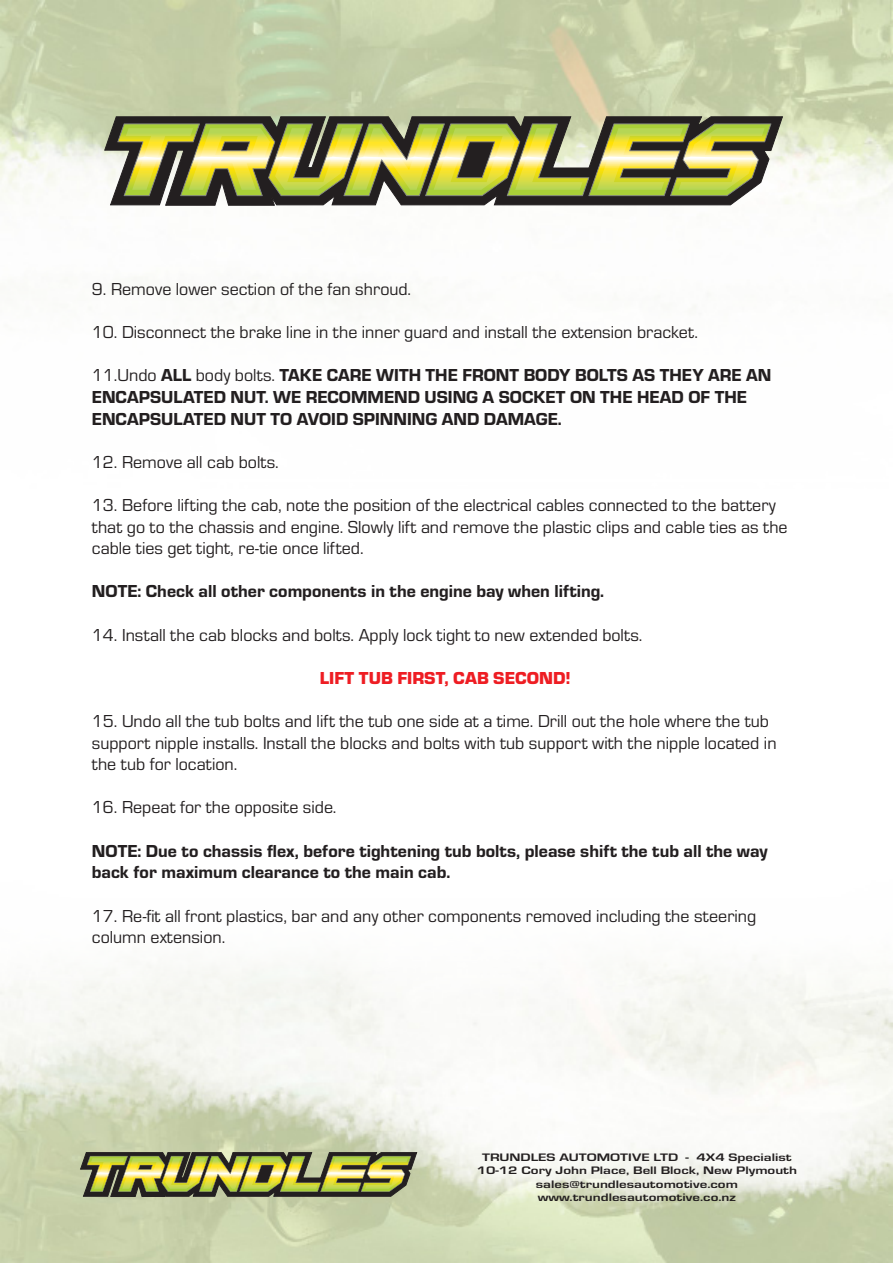
<style>
.page{position:relative;width:893px;height:1263px;background:#fff}
.page>*{position:absolute;margin:0;border:0;box-sizing:border-box;transform-origin:0 0}
.t1{font:18px/21.6px "Eurostile";color:#231f20}
.t2{font:18px/21.6px "Eurostile Hea";color:#231f20}
.t3{font:900 18px "Eurostile";color:#ee1d23}
.t4{font:700 11.25px "Eurostile";color:#231f20;scale:1.33 1}
.s1{font-family:"Eurostile"}
</style>
<div class="page">
<img style="left:1px;top:955px;width:892px;height:308px">
<svg style="left:104px;top:116px;width:679px;height:90px;background:#585553"></svg>
<svg style="left:117px;top:123px;width:654px;height:73px;background:#84964c"></svg>
<svg style="left:126px;top:128px;width:639px;height:62px;background:#aaa850"></svg>
<svg style="left:80px;top:1152px;width:337px;height:45px;background:#8c8d49"></svg>
<p class="t1" style="left:92px;top:277px;width:321px">9. Remove lower section of the fan shroud.</p>
<p class="t1" style="left:92px;top:321px;width:607px">10. Disconnect the brake line in the inner guard and install the extension bracket.</p>
<p class="t2" style="left:92px;top:364px;width:681px"><span class="s1">11.Undo</span> ALL <span class="s1">body bolts.</span> TAKE CARE WITH THE FRONT BODY BOLTS AS THEY ARE AN<br>ENCAPSULATED NUT. WE RECOMMEND USING A SOCKET ON THE HEAD OF THE</p>
<p class="t2" style="left:92px;top:407px;width:471px">ENCAPSULATED NUT TO AVOID SPINNING AND DAMAGE.</p>
<p class="t1" style="left:92px;top:450px;width:188px">12. Remove all cab bolts.</p>
<p class="t1" style="left:92px;top:493px;width:697px">13. Before lifting the cab, note the position of the electrical cables connected to the battery that go to the chassis and engine. Slowly lift and remove the plastic clips and cable ties as the cable ties get tight, re-tie once lifted.</p>
<p class="t2" style="left:92px;top:580px;width:514px">NOTE: Check all other components in the engine bay when lifting.</p>
<p class="t1" style="left:92px;top:623px;width:552px">14. Install the cab blocks and bolts. Apply lock tight to new extended bolts.</p>
<p class="t3" style="left:320px;top:665px;width:253px">LIFT TUB FIRST, CAB SECOND!</p>
<p class="t1" style="left:92px;top:709px;width:686px">15. Undo all the tub bolts and lift the tub one side at a time. Drill out the hole where the tub support nipple installs. Install the blocks and bolts with tub support with the nipple located in the tub for location.</p>
<p class="t1" style="left:92px;top:796px;width:246px">16. Repeat for the opposite side.</p>
<p class="t2" style="left:92px;top:839px;width:677px">NOTE: Due to chassis flex, before tightening tub bolts, please shift the tub all the way back for maximum clearance to the main cab.</p>
<p class="t1" style="left:92px;top:904px;width:666px">17. Re-fit all front plastics, bar and any other components removed including the steering</p>
<p class="t1" style="left:92px;top:925px;width:135px">column extension.</p>
<p class="t4" style="left:482px;top:1149px;width:234px">TRUNDLES AUTOMOTIVE LTD - 4X4 Specialist</p>
<p class="t4" style="left:477px;top:1162px;width:242px">10-12 Cory John Place, Bell Block, New Plymouth</p>
<p class="t4" style="left:536px;top:1176px;width:153px">sales@trundlesautomotive.com</p>
<p class="t4" style="left:538px;top:1189px;width:150px">www.trundlesautomotive.co.nz</p>
</div>
